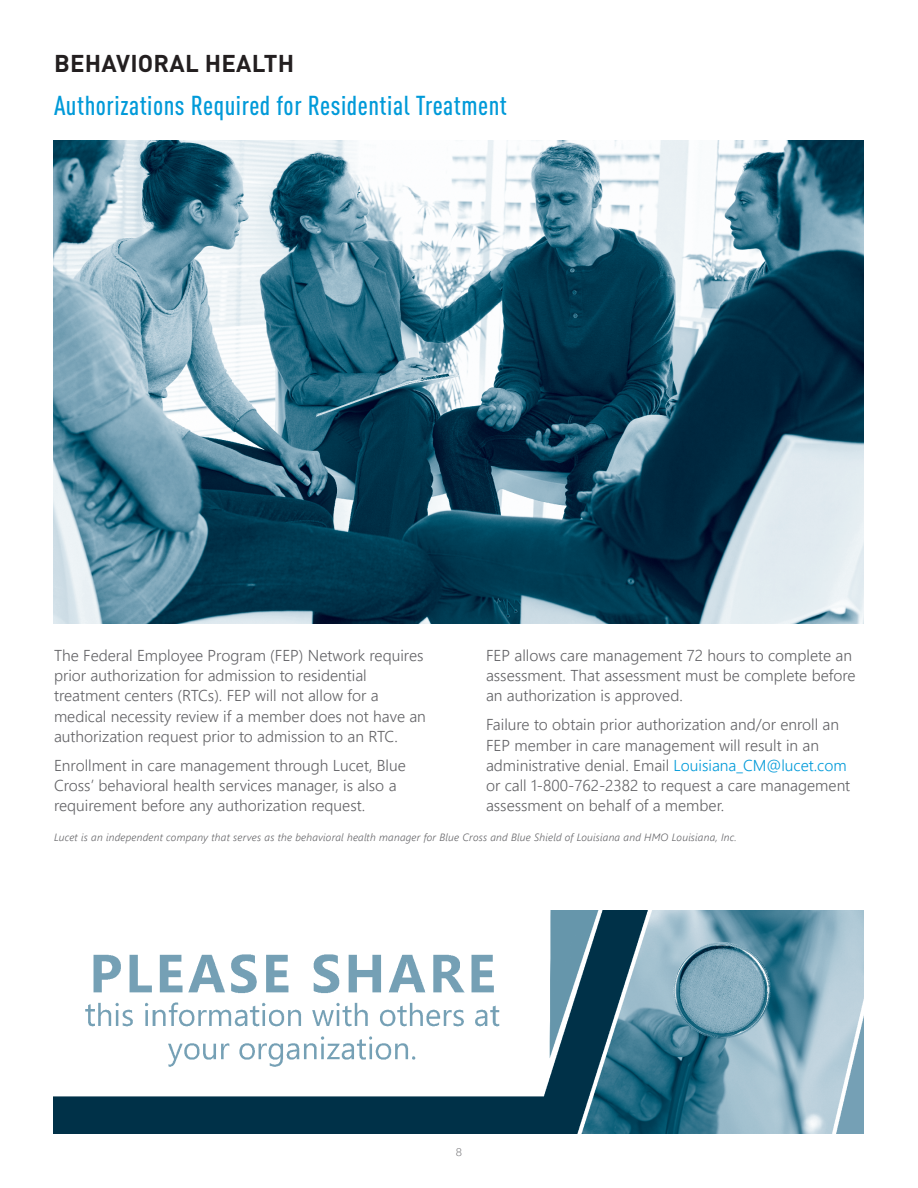
<style>
.page{position:relative;width:918px;height:1188px;background:#fff}
.page>*{position:absolute;margin:0;border:0;box-sizing:border-box;transform-origin:0 0}
.t1{font:500 condensed 27px "DINOT";letter-spacing:.02em;color:#009ad9}
.t2{font:700 24px "DINOT";letter-spacing:.01em;color:#231f20}
.fine_print{font:300 15.75px/20.2px "Segoe UI";color:#636366}
.fine_print-2{font:italic 300 10.5px "Segoe UI";letter-spacing:.02em;color:#636366}
.t3{font:100 10.5px "Atlas Grotesk";color:#636366}
.s1{color:#009ad9}
</style>
<div class="page">
<img style="left:53px;top:911px;width:810px;height:223px">
<img style="left:53px;top:140px;width:811px;height:483px">
<p class="t2" style="left:54px;top:48px;width:242px">BEHAVIORAL HEALTH</p>
<p class="t1" style="left:54px;top:90px;width:455px">Authorizations Required for Residential Treatment</p>
<p class="fine_print" style="left:54px;top:644px;width:373px">The Federal Employee Program (FEP) Network requires prior authorization for admission to residential treatment centers (RTCs). FEP will not allow for a medical necessity review if a member does not have an authorization request prior to admission to an RTC.</p>
<p class="fine_print" style="left:54px;top:754px;width:353px">Enrollment in care management through Lucet, Blue<br>Cross’ behavioral health services manager, is also a requirement before any authorization request.</p>
<p class="fine_print" style="left:486px;top:644px;width:371px">FEP allows care management 72 hours to complete an assessment. That assessment must be complete before an authorization is approved.</p>
<p class="fine_print" style="left:486px;top:713px;width:366px">Failure to obtain prior authorization and/or enroll an FEP member in care management will result in an administrative denial. Email <span class="s1">Louisiana_CM@lucet.com </span>or call 1-800-762-2382 to request a care management assessment on behalf of a member.</p>
<p class="fine_print-2" style="left:54px;top:827px;width:684px">Lucet is an independent company that serves as the behavioral health manager for Blue Cross and Blue Shield of Louisiana and HMO Louisiana, Inc.</p>
<p class="t3" style="left:456px;top:1144px;width:8px">8</p>
</div>
